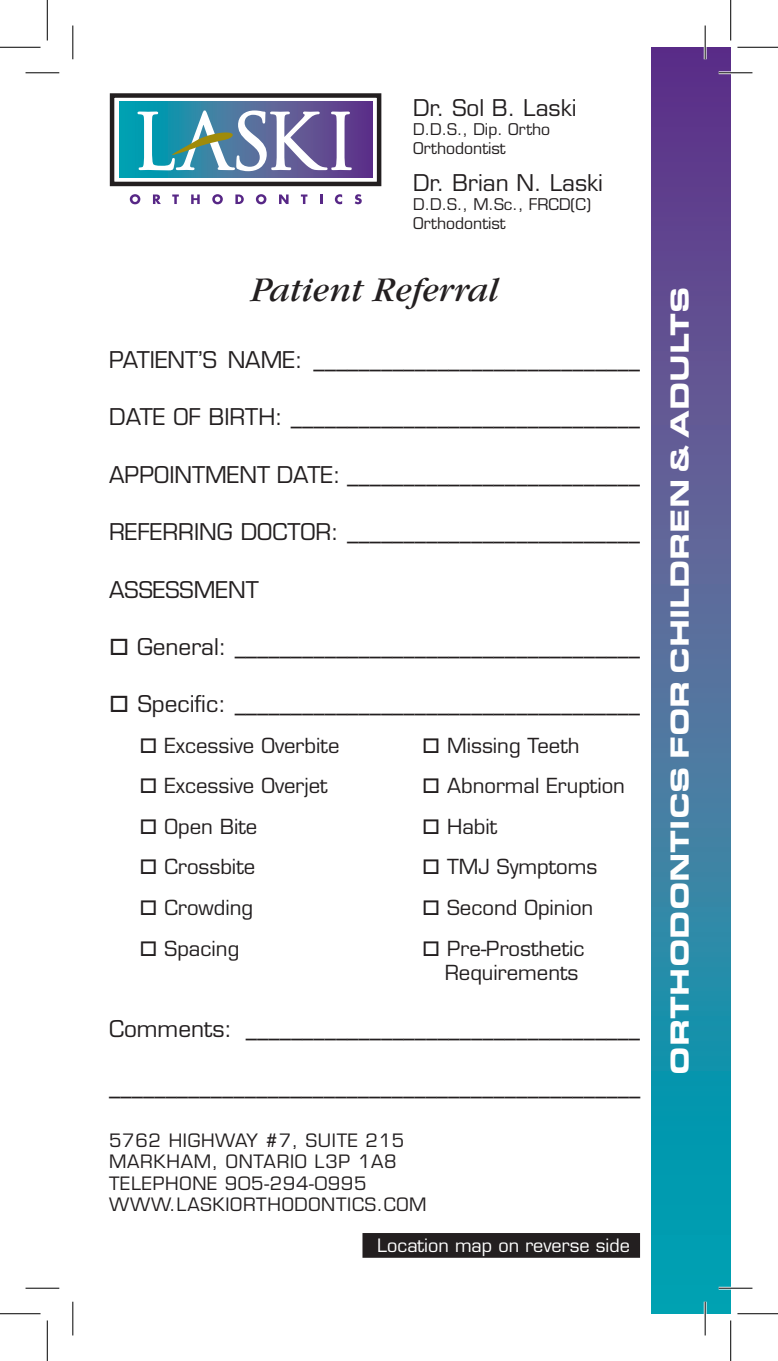
<style>
.page{position:relative;width:778px;height:1361px;background:#fff}
.page>*{position:absolute;margin:0;border:0;box-sizing:border-box;transform-origin:0 0}
.t1{font:italic 36px "Garamond";color:#231f20}
.t2{font:27px "Eurostile T Blac Exte";color:#fff}
.t3{font:22.5px "Eurostile";color:#231f20}
.t4{font:20.25px/24.3px "Eurostile";color:#231f20}
.t5{font:18px/21.6px "Eurostile";letter-spacing:.04em;color:#231f20}
.t6{font:18px "Eurostile";color:#fff}
.t7{font:15.75px/18.9px "Eurostile";color:#231f20}
</style>
<div class="page">
<div style="left:362px;top:1233px;width:278px;height:24px;background:#231f20"></div>
<svg style="left:651px;top:47px;width:79px;height:1266px;background:#406f9e"></svg>
<svg style="left:130px;top:194px;width:10px;height:10px"></svg>
<svg style="left:153px;top:194px;width:8px;height:10px"></svg>
<svg style="left:172px;top:194px;width:7px;height:10px"></svg>
<svg style="left:191px;top:194px;width:9px;height:10px"></svg>
<svg style="left:212px;top:194px;width:11px;height:10px"></svg>
<svg style="left:235px;top:194px;width:9px;height:10px"></svg>
<svg style="left:256px;top:194px;width:10px;height:10px"></svg>
<svg style="left:279px;top:194px;width:9px;height:10px"></svg>
<svg style="left:301px;top:194px;width:6px;height:10px"></svg>
<svg style="left:320px;top:194px;width:2px;height:10px"></svg>
<svg style="left:335px;top:194px;width:7px;height:10px"></svg>
<svg style="left:354px;top:194px;width:7px;height:10px"></svg>
<svg style="left:119px;top:102px;width:253px;height:75px;background:#396c9d"></svg>
<svg style="left:137px;top:110px;width:215px;height:62px"></svg>
<div style="left:110px;top:93px;width:271px;height:93px;border:4px solid #231f20"></div>
<hr style="left:718px;top:71px;width:34px;height:3px;background:#fff">
<hr style="left:718px;top:1286px;width:34px;height:3px;background:#fff">
<hr style="left:703px;top:26px;width:3px;height:33px;background:#fff">
<hr style="left:703px;top:1301px;width:3px;height:34px;background:#fff">
<hr style="left:26px;top:72px;width:33px;height:1px;background:#000">
<hr style="left:718px;top:72px;width:34px;height:1px;background:#000">
<hr style="left:26px;top:1287px;width:33px;height:1px;background:#000">
<hr style="left:718px;top:1287px;width:34px;height:1px;background:#000">
<hr style="left:72px;top:26px;width:1px;height:33px;background:#000">
<hr style="left:72px;top:1301px;width:1px;height:34px;background:#000">
<hr style="left:704px;top:26px;width:1px;height:33px;background:#000">
<hr style="left:704px;top:1301px;width:1px;height:34px;background:#000">
<hr style="left:0;top:47px;width:40px;height:1px;background:#000">
<hr style="left:737px;top:47px;width:40px;height:1px;background:#000">
<hr style="left:0;top:1313px;width:40px;height:1px;background:#000">
<hr style="left:737px;top:1313px;width:40px;height:1px;background:#000">
<hr style="left:47px;top:0;width:1px;height:40px;background:#000">
<hr style="left:47px;top:1320px;width:1px;height:41px;background:#000">
<hr style="left:730px;top:0;width:1px;height:40px;background:#000">
<hr style="left:730px;top:1320px;width:1px;height:41px;background:#000">
<p class="t3" style="left:413px;top:94px;width:165px">Dr. Sol B. Laski</p>
<p class="t7" style="left:413px;top:120px;width:139px">D.D.S., Dip. Ortho<br>Orthodontist</p>
<p class="t3" style="left:413px;top:169px;width:191px">Dr. Brian N. Laski</p>
<p class="t7" style="left:413px;top:195px;width:179px">D.D.S., M.Sc., FRCD(C)<br>Orthodontist</p>
<h1 class="t1" style="left:251px;top:271px;width:249px">Patient Referral</h1>
<p class="t3" style="left:109px;top:346px;width:532px">Patien t’s Name: _____________________________</p>
<p class="t3" style="left:109px;top:404px;width:532px">Date of Bir th: _______________________________</p>
<p class="t3" style="left:109px;top:461px;width:16px">Appo</p>
<p class="t3" style="left:169px;top:461px;width:472px">in tmen t Date: __________________________</p>
<p class="t3" style="left:109px;top:518px;width:532px">Referr in g Doctor : __________________________</p>
<p class="t3" style="left:109px;top:576px;width:16px">Ass</p>
<p class="t3" style="left:153px;top:576px;width:30px">essm</p>
<p class="t3" style="left:215px;top:576px;width:45px">ent</p>
<p class="t3" style="left:109px;top:633px;width:532px">□ General: ____________________________________</p>
<p class="t3" style="left:109px;top:690px;width:532px">□ Specific: ____________________________________</p>
<p class="t4" style="left:139px;top:733px;width:201px">□ Excessive Overbite</p>
<p class="t4" style="left:422px;top:733px;width:159px">□ Missing Teeth</p>
<p class="t4" style="left:139px;top:774px;width:190px">□ Excessive Overjet</p>
<p class="t4" style="left:422px;top:774px;width:204px">□ Abnormal Eruption</p>
<p class="t4" style="left:139px;top:814px;width:119px">□ Open Bite</p>
<p class="t4" style="left:422px;top:814px;width:77px">□ Habit</p>
<p class="t4" style="left:139px;top:855px;width:117px">□ Crossbite</p>
<p class="t4" style="left:422px;top:855px;width:176px">□ TMJ Symptoms</p>
<p class="t4" style="left:139px;top:895px;width:115px">□ Crowding</p>
<p class="t4" style="left:422px;top:895px;width:173px">□ Second Opinion</p>
<p class="t4" style="left:139px;top:936px;width:101px">□ Spacing</p>
<p class="t4" style="left:444px;top:936px;width:141px;text-indent:-22px">□ Pre-Prosthetic<br>Requirements</p>
<p class="t3" style="left:109px;top:1015px;width:532px">Comments: ___________________________________</p>
<p class="t3" style="left:109px;top:1072px;width:532px">_______________________________________________</p>
<p class="t5" style="left:109px;top:1129px;width:296px">5762 Highway #7, Suite 215<br>Mar kham, Ontar io L3P 1A8<br>Telephone 905-294-0995 www.laskiorthodon</p>
<p class="t5" style="left:336px;top:1194px;width:63px">tics.com</p>
<p class="t6" style="left:377px;top:1234px;width:254px">Location map on reverse side</p>
<p class="t2" style="left:664px;top:1074px;width:790px;rotate:-90deg">ORTHODONTICS FOR CHILDREN &amp; ADULTS</p>
</div>
